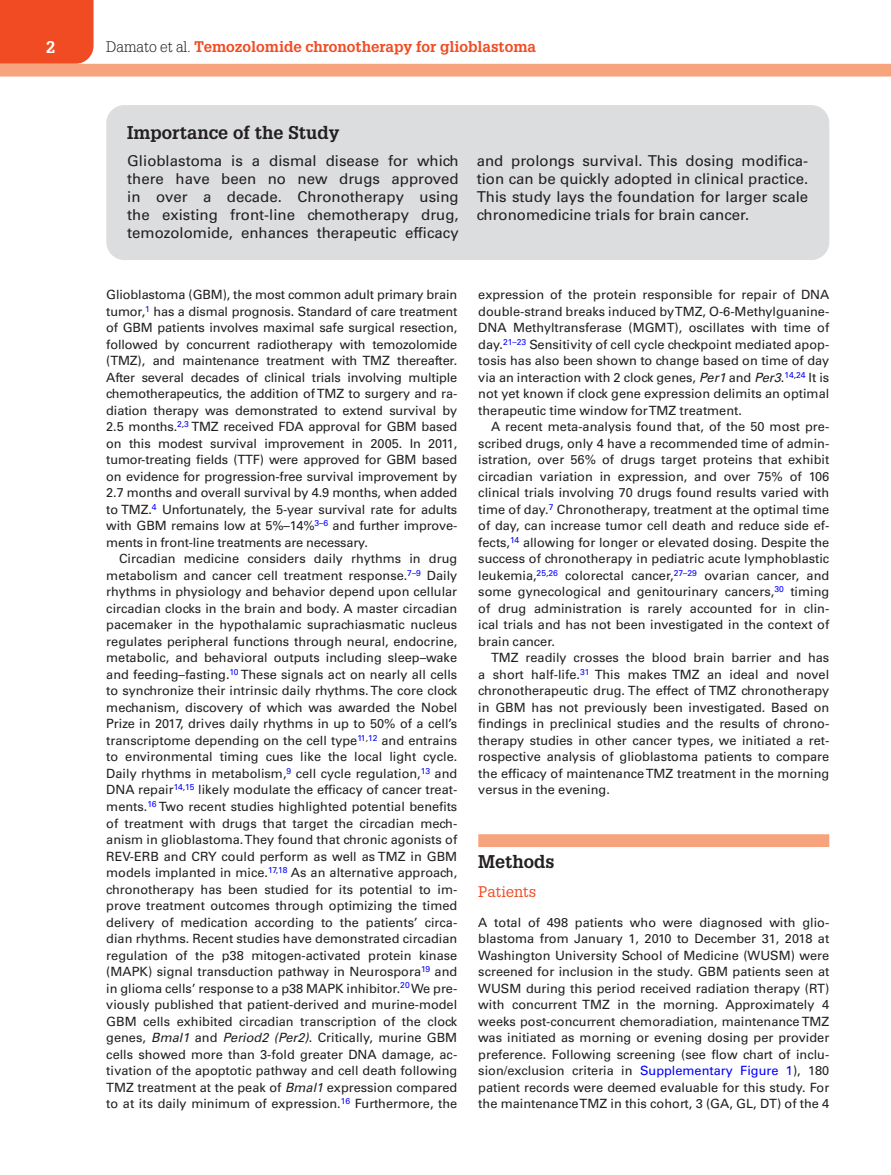
<style>
.page{position:relative;width:891px;height:1175px;background:#fff}
.page>*{position:absolute;margin:0;border:0;box-sizing:border-box;transform-origin:0 0}
.t1{font:700 18px "Glypha LT Std";color:#231f20}
.t2{font:700 16.5px "Glypha LT Std";color:#fff}
.t3{font:15px/18px "Univers LT Std";color:#231f20;text-align:justify}
.t4{font:700 15px "Glypha LT Std";color:#f04b22}
.t5{font:15px "Glypha LT Std";color:#f04b22}
.t6{font:12.75px/16.5px "Univers LT Std";color:#231f20;text-align:justify}
.s1{font-weight:300;color:#231f20}
.s2{font-style:italic}
.s3{color:#00f}
</style>
<div class="page">
<div style="left:0;top:0;width:94px;height:64px;background:#f04b22"></div>
<div style="left:0;top:64px;width:891px;height:12px;background:#f7a37d"></div>
<div style="left:478px;top:834px;width:351px;height:13px;background:#f7a37d"></div>
<div style="left:106px;top:105px;width:723px;height:155px;background:#dcdddf;border-radius:18px"></div>
<p class="t2" style="left:46px;top:37px;width:11px">2</p>
<p class="t4" style="left:106px;top:37px;width:431px"><span class="s1">Damato et al.</span> Temozolomide chronotherapy for glioblastoma</p>
<h1 class="t1" style="left:127px;top:121px;width:214px">Importance of the Study</h1>
<p class="t3" style="left:127px;top:152px;width:333px">Glioblastoma is a dismal disease for which there have been no new drugs approved in over a decade. Chronotherapy using the existing front-line chemotherapy drug, temozolomide, enhances therapeutic efficacy</p>
<p class="t3" style="left:477px;top:152px;width:333px">and prolongs survival. This dosing modifica&shy;tion can be quickly adopted in clinical practice.<br>This study lays the foundation for larger scale chronomedicine trials for brain cancer.</p>
<p class="t6" style="left:106px;top:286px;width:353px">Glioblastoma (GBM), the most common adult primary brain tumor,<sup>1</sup> has a dismal prognosis. Standard of care treatment of GBM patients involves maximal safe surgical resection, followed by concurrent radiotherapy with temozolomide (TMZ), and maintenance treatment with TMZ thereafter.<br>After several decades of clinical trials involving multiple chemotherapeutics, the addition of TMZ to surgery and ra&shy;diation therapy was demonstrated to extend survival by 2.5 months.<sup>2</sup><sup>,</sup><sup>3</sup> TMZ received FDA approval for GBM based on this modest survival improvement in 2005. In 2011, tumor-treating fields (TTF) were approved for GBM based on evidence for progression-free survival improvement by 2.7 months and overall survival by 4.9 months, when added to TMZ.<sup>4</sup> Unfortunately, the 5-year survival rate for adults with GBM remains low at 5%–14%<sup>3–6</sup> and further improve&shy;ments in front-line treatments are necessary.</p>
<p class="t6" style="left:106px;top:550px;width:353px;text-indent:13px">Circadian medicine considers daily rhythms in drug metabolism and cancer cell treatment response.<sup>7–9</sup> Daily rhythms in physiology and behavior depend upon cellular circadian clocks in the brain and body. A master circadian pacemaker in the hypothalamic suprachiasmatic nucleus regulates peripheral functions through neural, endocrine, metabolic, and behavioral outputs including sleep–wake and feeding–fasting.<sup>10</sup> These signals act on nearly all cells to synchronize their intrinsic daily rhythms. The core clock mechanism, discovery of which was awarded the Nobel Prize in 2017, drives daily rhythms in up to 50% of a cell’s transcriptome depending on the cell type<sup>11</sup><sup>,</sup><sup>12</sup> and entrains to environmental timing cues like the local light cycle.<br>Daily rhythms in metabolism,<sup>9</sup> cell cycle regulation,<sup>13</sup> and DNA repair<sup>14</sup><sup>,</sup><sup>15</sup> likely modulate the efficacy of cancer treat&shy;ments.<sup>16</sup> Two recent studies highlighted potential benefits of treatment with drugs that target the circadian mech&shy;anism in glioblastoma. They found that chronic agonists of REV-ERB and CRY could perform as well as TMZ in GBM models implanted in mice.<sup>17</sup><sup>,</sup><sup>18</sup> As an alternative approach, chronotherapy has been studied for its potential to im&shy;prove treatment outcomes through optimizing the timed delivery of medication according to the patients’ circa&shy;dian rhythms. Recent studies have demonstrated circadian regulation of the p38 mitogen-activated protein kinase (MAPK) signal transduction pathway in Neurospora<sup>19</sup> and in glioma cells’ response to a p38 MAPK inhibitor.<sup>20</sup> We pre&shy;viously published that patient-derived and murine-model GBM cells exhibited circadian transcription of the clock genes, <span class="s2">Bmal1</span> and <span class="s2">Period2 (Per2)</span>. Critically, murine GBM cells showed more than 3-fold greater DNA damage, ac&shy;tivation of the apoptotic pathway and cell death following TMZ treatment at the peak of <span class="s2">Bmal1</span> expression compared to at its daily minimum of expression.<sup>16</sup> Furthermore, the</p>
<p class="t6" style="left:478px;top:286px;width:353px">expression of the protein responsible for repair of DNA double-strand breaks induced by TMZ, O-6-Methylguanine-DNA Methyltransferase (MGMT), oscillates with time of day.<sup>21–23</sup> Sensitivity of cell cycle checkpoint mediated apop&shy;tosis has also been shown to change based on time of day via an interaction with 2 clock genes, <span class="s2">Per1</span> and <span class="s2">Per3</span>.<sup>14</sup><sup>,</sup><sup>24</sup> It is not yet known if clock gene expression delimits an optimal therapeutic time window for TMZ treatment.</p>
<p class="t6" style="left:478px;top:418px;width:353px;text-indent:13px">A recent meta-analysis found that, of the 50 most pre&shy;scribed drugs, only 4 have a recommended time of admin&shy;istration, over 56% of drugs target proteins that exhibit circadian variation in expression, and over 75% of 106 clinical trials involving 70 drugs found results varied with time of day.<sup>7</sup> Chronotherapy, treatment at the optimal time of day, can increase tumor cell death and reduce side ef&shy;fects,<sup>14</sup> allowing for longer or elevated dosing. Despite the success of chronotherapy in pediatric acute lymphoblastic leukemia,<sup>25</sup><sup>,</sup><sup>26</sup> colorectal cancer,<sup>27–29</sup> ovarian cancer, and some gynecological and genitourinary cancers,<sup>30</sup> timing of drug administration is rarely accounted for in clin&shy;ical trials and has not been investigated in the context of brain cancer.</p>
<p class="t6" style="left:478px;top:649px;width:353px;text-indent:13px">TMZ readily crosses the blood brain barrier and has a short half-life.<sup>31</sup> This makes TMZ an ideal and novel chronotherapeutic drug. The effect of TMZ chronotherapy in GBM has not previously been investigated. Based on findings in preclinical studies and the results of chrono&shy;therapy studies in other cancer types, we initiated a ret&shy;rospective analysis of glioblastoma patients to compare the efficacy of maintenance TMZ treatment in the morning versus in the evening.</p>
<h1 class="t1" style="left:478px;top:850px;width:78px">Methods</h1>
<p class="t5" style="left:478px;top:883px;width:60px">Patients</p>
<p class="t6" style="left:478px;top:913px;width:353px">A total of 498 patients who were diagnosed with glio&shy;blastoma from January 1, 2010 to December 31, 2018 at Washington University School of Medicine (WUSM) were screened for inclusion in the study. GBM patients seen at WUSM during this period received radiation therapy (RT) with concurrent TMZ in the morning. Approximately 4 weeks post-concurrent chemoradiation, maintenance TMZ was initiated as morning or evening dosing per provider preference. Following screening (see flow chart of inclu&shy;sion/exclusion criteria in <span class="s3">Supplementary Figure 1</span>), 180 patient records were deemed evaluable for this study. For the maintenance TMZ in this cohort, 3 (GA, GL, DT) of the 4</p>
</div>
